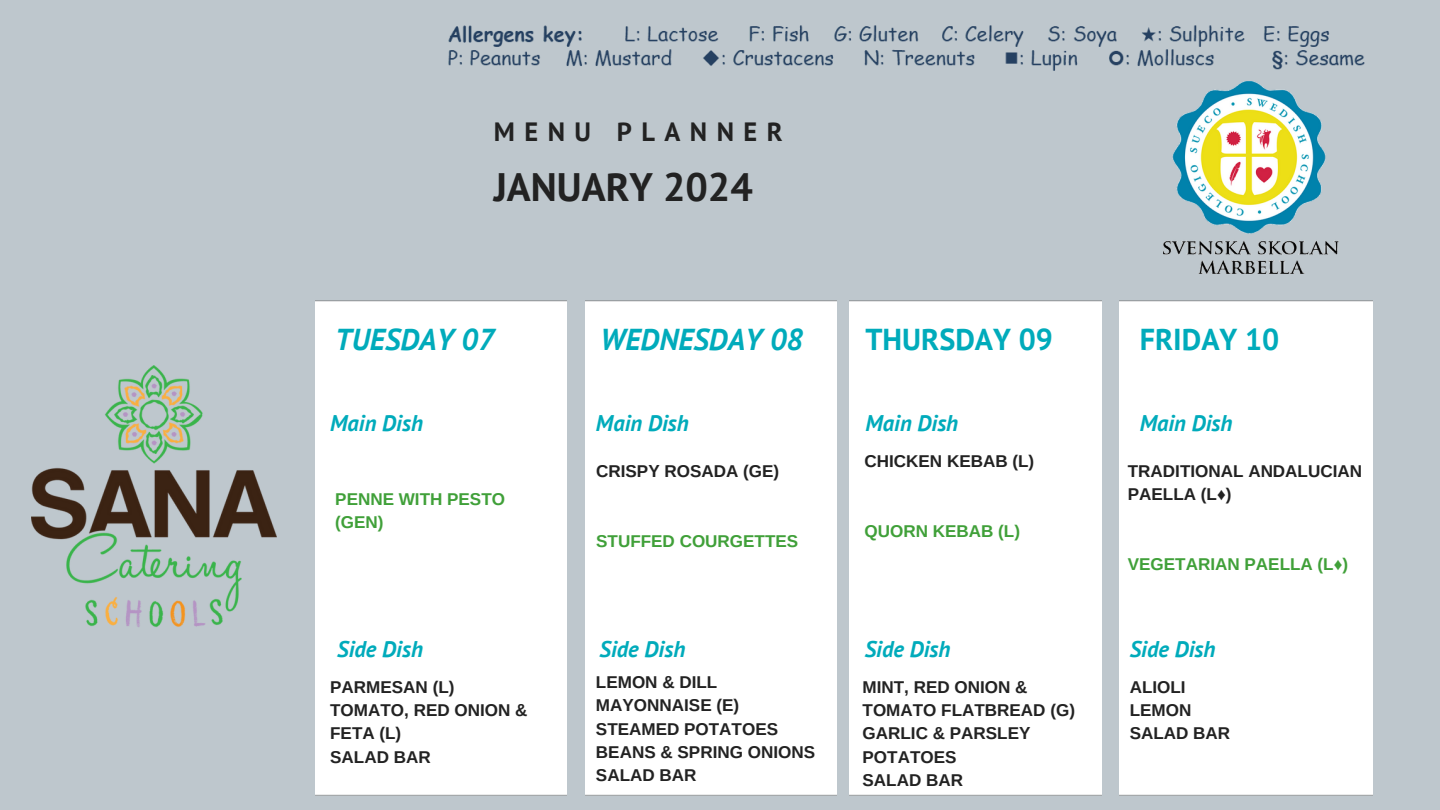
<style>
.page{position:relative;width:1440px;height:810px;background:#bec7cd}
.page>*{position:absolute;margin:0;border:0;box-sizing:border-box;transform-origin:0 0}
.t1{font:700 39.6px "PT Sans";color:#222}
.t2{font:italic 700 30.2px "PT Sans";color:#00abbb}
.t3{font:700 30.2px "PT Sans";color:#00abbb}
.t4{font:700 26.4px "PT Sans";letter-spacing:.36em;color:#222}
.t5{font:italic 700 22.6px "PT Sans";color:#00abbb}
.t6{font:700 17.1px/23.2px "Arimo";color:#222}
.t7{font:700 17.1px/23.2px "Arimo";color:#40a039}
</style>
<div class="page">
<div style="left:585px;top:300px;width:251px;height:495px;background:#fff"></div>
<img style="left:32px;top:366px;width:244px;height:261px">
<img style="left:448px;top:25px;width:917px;height:46px">
<div style="left:850px;top:300px;width:251px;height:495px;background:#fff"></div>
<div style="left:1120px;top:300px;width:253px;height:495px;background:#fff"></div>
<div style="left:315px;top:300px;width:251px;height:495px;background:#fff"></div>
<img style="left:1163px;top:81px;width:175px;height:193px">
<p class="t4" style="left:494px;top:114px;width:291px">MENU PLANNER</p>
<h4 class="t1" style="left:494px;top:161px;width:261px">JANUARY 2024</h4>
<p class="t2" style="left:335px;top:319px;width:161px">TUESDAY 07</p>
<h2 class="t2" style="left:601px;top:319px;width:204px">WEDNESDAY 08</h2>
<h4 class="t3" style="left:865px;top:319px;width:189px">THURSDAY 09</h4>
<p class="t3" style="left:1140px;top:319px;width:141px">FRIDAY 10</p>
<h2 class="t5" style="left:330px;top:408px;width:94px">Main Dish</h2>
<p class="t5" style="left:596px;top:408px;width:94px">Main Dish</p>
<h3 class="t5" style="left:865px;top:408px;width:94px">Main Dish</h3>
<p class="t5" style="left:1140px;top:408px;width:94px">Main Dish</p>
<p class="t7" style="left:335px;top:488px;width:171px">PENNE WITH PESTO (GEN)</p>
<p class="t6" style="left:596px;top:459px;width:185px">CRISPY ROSADA (GE)</p>
<p class="t7" style="left:596px;top:529px;width:204px">STUFFED COURGETTES</p>
<h4 class="t6" style="left:865px;top:450px;width:171px">CHICKEN KEBAB (L)</h4>
<p class="t7" style="left:865px;top:520px;width:157px">QUORN KEBAB (L)</p>
<p class="t6" style="left:1128px;top:459px;width:236px">TRADITIONAL ANDALUCIAN<br>PAELLA (L♦)</p>
<h2 class="t7" style="left:1128px;top:552px;width:222px">VEGETARIAN PAELLA (L♦)</h2>
<h4 class="t5" style="left:337px;top:634px;width:87px">Side Dish</h4>
<p class="t5" style="left:599px;top:634px;width:87px">Side Dish</p>
<p class="t5" style="left:865px;top:634px;width:87px">Side Dish</p>
<h1 class="t5" style="left:1130px;top:634px;width:87px">Side Dish</h1>
<p class="t6" style="left:330px;top:675px;width:199px">PARMESAN (L)<br>TOMATO, RED ONION &amp;<br>FETA (L)</p>
<p class="t6" style="left:330px;top:745px;width:102px">SALAD BAR</p>
<h4 class="t6" style="left:596px;top:671px;width:145px">LEMON &amp; DILL<br>MAYONNAISE (E)</h4>
<p class="t6" style="left:596px;top:717px;width:184px">STEAMED POTATOES</p>
<p class="t6" style="left:596px;top:740px;width:221px">BEANS &amp; SPRING ONIONS</p>
<p class="t6" style="left:596px;top:764px;width:102px">SALAD BAR</p>
<p class="t6" style="left:863px;top:675px;width:214px">MINT, RED ONION &amp;<br>TOMATO FLATBREAD (G)</p>
<h4 class="t6" style="left:863px;top:722px;width:169px">GARLIC &amp; PARSLEY<br>POTATOES</h4>
<p class="t6" style="left:863px;top:768px;width:102px">SALAD BAR</p>
<p class="t6" style="left:1130px;top:675px;width:102px">ALIOLI<br>LEMON<br>SALAD BAR</p>
</div>
